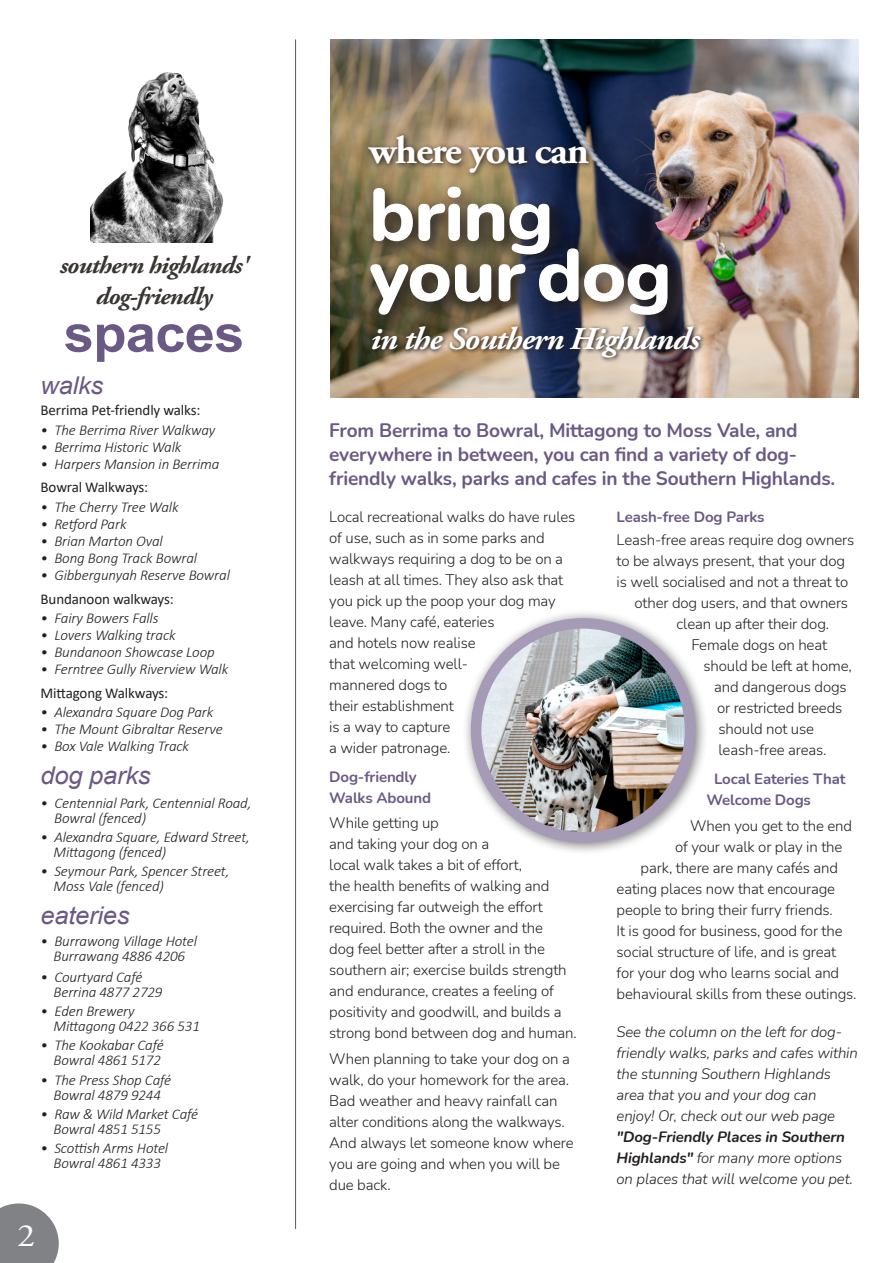
<style>
.page{position:relative;width:893px;height:1263px;background:#fff}
.page>*{position:absolute;margin:0;border:0;box-sizing:border-box;transform-origin:0 0}
.t1{font:800 73.35px/60.4px "Nunito";letter-spacing:-.02em;color:#fff;scale:1.04 1}
.t2{font:700 51.9px "Arial";letter-spacing:-.01em;color:#6a5985;scale:1.04 1}
.t3{font:700 38.85px "Adobe Garamond Pro";letter-spacing:-.03em;color:#fff;scale:1.04 1}
.t4{font:32.4px "Adobe Garamond Pro";color:#fff;scale:1.11 1}
.t5{font:italic 700 31.65px "Adobe Garamond Pro";letter-spacing:-.03em;color:#fff;scale:1.04 1}
.t6{font:italic 700 24.45px/30px "Adobe Garamond Pro";letter-spacing:-.03em;color:#393631;text-align:center;scale:1.04 1}
.t7{font:italic 24.45px "Arial";letter-spacing:-.01em;color:#6a5985;scale:1.04 1}
.t8{font:700 19.5px/24px "Nunito";letter-spacing:-.01em;color:#6a5985}
.t9{font:300 15px/21px "Nunito";letter-spacing:-.01em;color:#231f20}
.t10{font:italic 300 15px/15px "Calibri";letter-spacing:-.01em;color:#231f20}
.t11{font:italic 300 15px/21px "Nunito";letter-spacing:-.01em;color:#231f20}
.t12{font:15px "Calibri";letter-spacing:-.01em;color:#231f20}
.t13{font:700 15px/21px "Nunito";letter-spacing:-.01em;color:#6a5985}
.s1{font-weight:700}
</style>
<div class="page">
<div style="left:462px;top:609px;width:247px;height:247px;background:#231f20;opacity:.6"></div>
<img style="left:476px;top:623px;width:212px;height:214px">
<div style="left:471px;top:618px;width:224px;height:225px;border:11px solid #a59bb6;border-radius:50%"></div>
<img style="left:330px;top:40px;width:529px;height:358px">
<hr style="left:295px;top:39px;width:1px;height:1190px;background:#636366">
<svg style="left:0;top:1203px;width:59px;height:60px;background:#909194"></svg>
<img style="left:90px;top:72px;width:134px;height:170px">
<img style="left:369px;top:323px;width:337px;height:40px">
<img style="left:362px;top:179px;width:325px;height:155px">
<svg style="left:364px;top:132px;width:232px;height:48px;background:#6e655b"></svg>
<h3 class="t3" style="left:369px;top:128px;width:213px">where you can</h3>
<h1 class="t1" style="left:369px;top:182px;width:293px">bring your dog</h1>
<h3 class="t6" style="left:60px;top:251px;width:183px">southern highlands' dog-friendly</h3>
<h2 class="t2" style="left:64px;top:297px;width:175px">spaces</h2>
<h3 class="t5" style="left:371px;top:320px;width:318px">in the Southern Highlands</h3>
<h3 class="t7" style="left:41px;top:370px;width:62px">walks</h3>
<p class="t12" style="left:41px;top:400px;width:161px">Berrima Pet-friendly walks:</p>
<p class="t10" style="left:41px;top:422px;width:176px">• The Berrima River Walkway</p>
<p class="t10" style="left:41px;top:439px;width:142px">• Berrima Historic Walk</p>
<p class="t10" style="left:41px;top:456px;width:180px">• Harpers Mansion in Berrima</p>
<p class="t12" style="left:41px;top:477px;width:109px">Bowral Walkways:</p>
<p class="t10" style="left:41px;top:499px;width:139px">• The Cherry Tree Walk</p>
<p class="t10" style="left:41px;top:516px;width:87px">• Retford Park</p>
<p class="t10" style="left:41px;top:533px;width:124px">• Brian Marton Oval</p>
<p class="t10" style="left:41px;top:550px;width:158px">• Bong Bong Track Bowral</p>
<p class="t10" style="left:41px;top:568px;width:191px">• Gibbergunyah Reserve Bowral</p>
<p class="t12" style="left:41px;top:588px;width:135px">Bundanoon walkways:</p>
<p class="t10" style="left:41px;top:610px;width:119px">• Fairy Bowers Falls</p>
<p class="t10" style="left:41px;top:627px;width:137px">• Lovers Walking track</p>
<p class="t10" style="left:41px;top:645px;width:176px">• Bundanoon Showcase Loop</p>
<p class="t10" style="left:41px;top:662px;width:189px">• Ferntree Gully Riverview Walk</p>
<p class="t12" style="left:41px;top:682px;width:129px">Mittagong Walkways:</p>
<p class="t10" style="left:41px;top:704px;width:174px">• Alexandra Square Dog Park</p>
<p class="t10" style="left:41px;top:722px;width:184px">• The Mount Gibraltar Reserve</p>
<p class="t10" style="left:41px;top:739px;width:150px">• Box Vale Walking Track</p>
<h3 class="t7" style="left:41px;top:760px;width:107px">dog parks</h3>
<p class="t10" style="left:54px;top:795px;width:199px;text-indent:-14px">• Centennial Park, Centennial Road,<br>Bowral (fenced)</p>
<p class="t10" style="left:54px;top:829px;width:198px;text-indent:-13px">• Alexandra Square, Edward Street,<br>Mittagong (fenced)</p>
<p class="t10" style="left:54px;top:864px;width:177px;text-indent:-13px">• Seymour Park, Spencer Street,<br>Moss Vale (fenced)</p>
<h3 class="t7" style="left:41px;top:900px;width:87px">eateries</h3>
<p class="t10" style="left:41px;top:933px;width:158px;text-align:center">• Burrawong Village Hotel<br>Burrawang 4886 4206</p>
<p class="t10" style="left:54px;top:969px;width:110px;text-indent:-13px">• Courtyard Café<br>Berrina 4877 2729</p>
<p class="t10" style="left:54px;top:1003px;width:148px;text-indent:-13px">• Eden Brewery<br>Mittagong 0422 366 531</p>
<p class="t10" style="left:41px;top:1038px;width:125px;text-align:right">• The Kookabar Café<br>Bowral 4861 5172</p>
<p class="t10" style="left:41px;top:1072px;width:132px;text-align:center">• The Press Shop Café<br>Bowral 4879 9244</p>
<p class="t10" style="left:54px;top:1106px;width:146px;text-indent:-13px">• Raw &amp; Wild Market Café<br>Bowral 4851 5155</p>
<p class="t10" style="left:41px;top:1140px;width:129px;text-align:center">• Scottish Arms Hotel<br>Bowral 4861 4333</p>
<h3 class="t8" style="left:329px;top:417px;width:507px">From Berrima to Bowral, Mittagong to Moss Vale, and everywhere in between, you can find a variety of dog&shy;friendly walks, parks and cafes in the Southern Highlands.</h3>
<p class="t9" style="left:329px;top:505px;width:248px">Local recreational walks do have rules of use, such as in some parks and walkways requiring a dog to be on a leash at all times. They also ask that you pick up the poop your dog may leave. Many café, eateries<br>and hotels now realise<br>that welcoming well-<br>mannered dogs to<br>their establishment<br>is a way to capture<br>a wider patronage.</p>
<p class="t13" style="left:329px;top:766px;width:103px">Dog-friendly<br>Walks Abound</p>
<p class="t9" style="left:329px;top:812px;width:249px">While getting up<br>and taking your dog on a<br>local walk takes a bit of effort,<br>the health benefits of walking and exercising far outweigh the effort required. Both the owner and the<br>dog feel better after a stroll in the southern air; exercise builds strength and endurance, creates a feeling of positivity and goodwill, and builds a strong bond between dog and human.</p>
<p class="t9" style="left:329px;top:1047px;width:246px">When planning to take your dog on a walk, do your homework for the area.<br>Bad weather and heavy rainfall can alter conditions along the walkways.<br>And always let someone know where you are going and when you will be due back.</p>
<p class="t13" style="left:617px;top:505px;width:149px">Leash-free Dog Parks</p>
<p class="t9" style="left:617px;top:528px;width:239px">Leash-free areas require dog owners</p>
<p class="t9" style="left:617px;top:549px;width:230px">to be always present, that your dog</p>
<p class="t9" style="left:617px;top:570px;width:233px">is well socialised and not a threat to</p>
<p class="t9" style="left:635px;top:591px;width:215px">other dog users, and that owners</p>
<p class="t9" style="left:677px;top:612px;width:154px">clean up after their dog.</p>
<p class="t9" style="left:692px;top:633px;width:137px">Female dogs on heat</p>
<p class="t9" style="left:704px;top:654px;width:150px">should be left at home,</p>
<p class="t9" style="left:714px;top:675px;width:134px">and dangerous dogs</p>
<p class="t9" style="left:717px;top:696px;width:127px">or restricted breeds</p>
<p class="t9" style="left:719px;top:717px;width:97px">should not use</p>
<p class="t9" style="left:719px;top:738px;width:109px">leash-free areas.</p>
<p class="t13" style="left:707px;top:768px;width:140px;text-indent:8px">Local Eateries That<br>Welcome Dogs</p>
<p class="t9" style="left:690px;top:814px;width:164px">When you get to the end</p>
<p class="t9" style="left:675px;top:835px;width:169px">of your walk or play in the</p>
<p class="t9" style="left:641px;top:856px;width:199px">park, there are many cafés and</p>
<p class="t9" style="left:617px;top:877px;width:220px">eating places now that encourage</p>
<p class="t9" style="left:617px;top:898px;width:218px">people to bring their furry friends.</p>
<p class="t9" style="left:617px;top:919px;width:228px">It is good for business, good for the</p>
<p class="t9" style="left:617px;top:940px;width:221px">social structure of life, and is great</p>
<p class="t9" style="left:617px;top:961px;width:224px">for your dog who learns social and</p>
<p class="t9" style="left:617px;top:982px;width:241px">behavioural skills from these outings.</p>
<p class="t11" style="left:617px;top:1020px;width:243px">See the column on the left for dog&shy;friendly walks, parks and cafes within the stunning Southern Highlands area that you and your dog can enjoy! Or, check out our web page</p>
<p class="t11" style="left:617px;top:1125px;width:238px"><span class="s1">"Dog-Friendly Places in Southern<br>Highlands"</span> for many more options on places that will welcome you pet.</p>
<h3 class="t4" style="left:17px;top:1216px;width:18px">2</h3>
</div>
